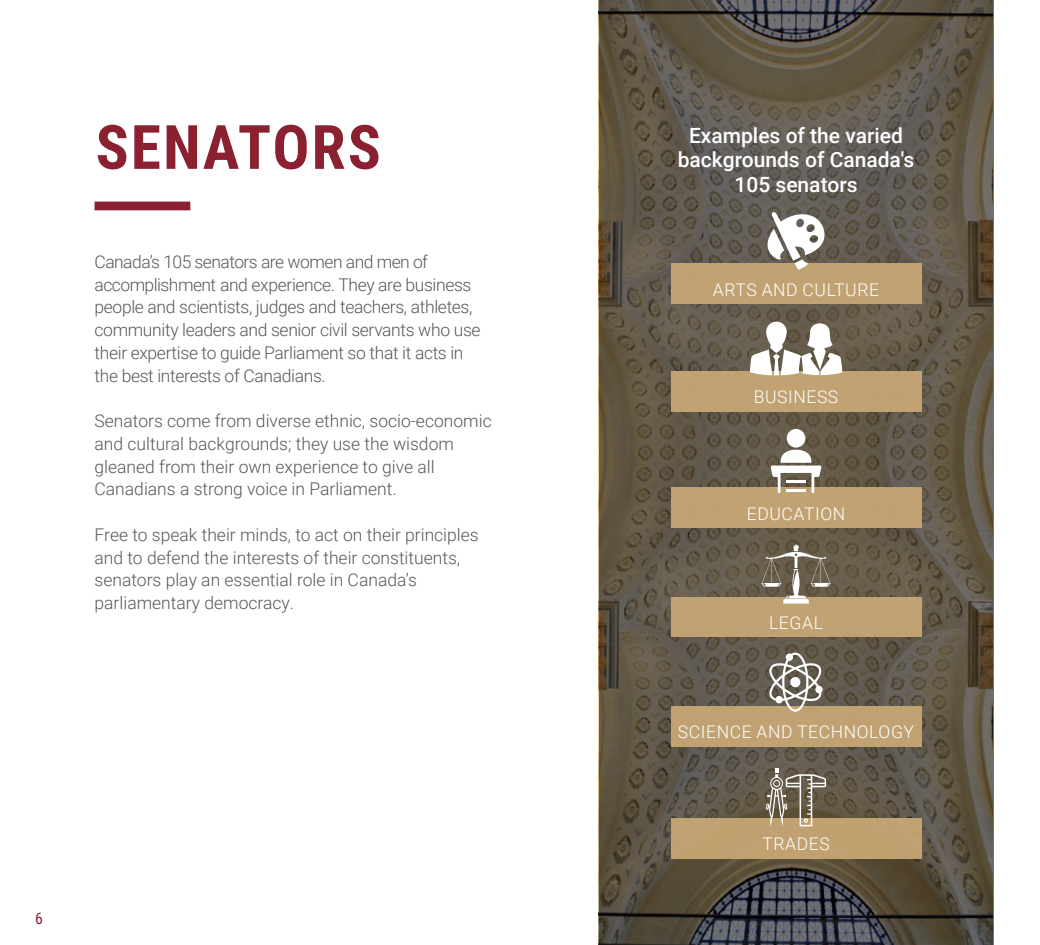
<style>
.page{position:relative;width:1040px;height:945px;background:#fff}
.page>*{position:absolute;margin:0;border:0;box-sizing:border-box;transform-origin:0 0}
.t1{font:700 61.25px "Roboto Condensed";letter-spacing:.035em;color:#8b2031}
.t2{font:500 21px/24.5px "Roboto";color:#fff;text-align:center}
.t3{font:300 17.5px/22.8px "Roboto";color:#57585a}
.t4{font:300 17.5px/22.8px "Roboto";letter-spacing:-.02em;color:#57585a}
.t5{font:300 17.5px "Roboto";letter-spacing:.035em;color:#fff}
.t6{font:15.75px "Roboto Condensed";color:#8b2031}
</style>
<div class="page">
<img style="left:993px;top:2px;width:1px;height:876px">
<svg style="left:599px;top:0;width:394px;height:945px;background:#5e5648"></svg>
<div style="left:671px;top:264px;width:250px;height:40px;background:#c1a272"></div>
<div style="left:671px;top:598px;width:250px;height:39px;background:#c1a272"></div>
<div style="left:671px;top:371px;width:250px;height:41px;background:#c1a272"></div>
<div style="left:671px;top:487px;width:250px;height:41px;background:#c1a272"></div>
<div style="left:786px;top:429px;width:19px;height:19px;background:#fff;border-radius:50%"></div>
<svg style="left:770px;top:450px;width:51px;height:43px"></svg>
<hr style="left:786px;top:489px;width:19px;height:3px;background:#fff">
<div style="left:671px;top:818px;width:250px;height:41px;background:#c0a171"></div>
<div style="left:671px;top:706px;width:250px;height:41px;background:#c1a272"></div>
<svg style="left:759px;top:211px;width:72px;height:59px"></svg>
<svg style="left:768px;top:653px;width:54px;height:59px"></svg>
<svg style="left:761px;top:545px;width:69px;height:59px;background:#857b69"></svg>
<svg style="left:749px;top:322px;width:93px;height:53px"></svg>
<svg style="left:766px;top:769px;width:60px;height:57px"></svg>
<div style="left:94px;top:202px;width:96px;height:8px;background:#8b2031"></div>
<h1 class="t1" style="left:96px;top:104px;width:287px">SENATORS</h1>
<p class="t4" style="left:94px;top:250px;width:387px">Canada’s 105 senators are women and men of accomplishment and experience. They are business people and scientists, judges and teachers, athletes, community leaders and senior civil servants who use their expertise to guide Parliament so that it acts in the best interests of Canadians.</p>
<p class="t3" style="left:94px;top:409px;width:398px">Senators come from diverse ethnic, socio-economic and cultural backgrounds; they use the wisdom gleaned from their own experience to give all Canadians a strong voice in Parliament.</p>
<p class="t3" style="left:94px;top:523px;width:386px">Free to speak their minds, to act on their principles and to defend the interests of their constituents, senators play an essential role in Canada’s parliamentary democracy.</p>
<p class="t6" style="left:35px;top:907px;width:9px">6</p>
<p class="t2" style="left:677px;top:122px;width:238px">Examples of the varied backgrounds of Canada's<br>105 senators</p>
<p class="t5" style="left:713px;top:277px;width:168px">ARTS AND CULTURE</p>
<p class="t5" style="left:753px;top:385px;width:86px">BUSINESS</p>
<p class="t5" style="left:746px;top:501px;width:100px">EDUCATION</p>
<p class="t5" style="left:769px;top:611px;width:55px">LEGAL</p>
<p class="t5" style="left:678px;top:719px;width:238px">SCIENCE AND TECHNOLOGY</p>
<p class="t5" style="left:762px;top:832px;width:69px">TRADES</p>
</div>
